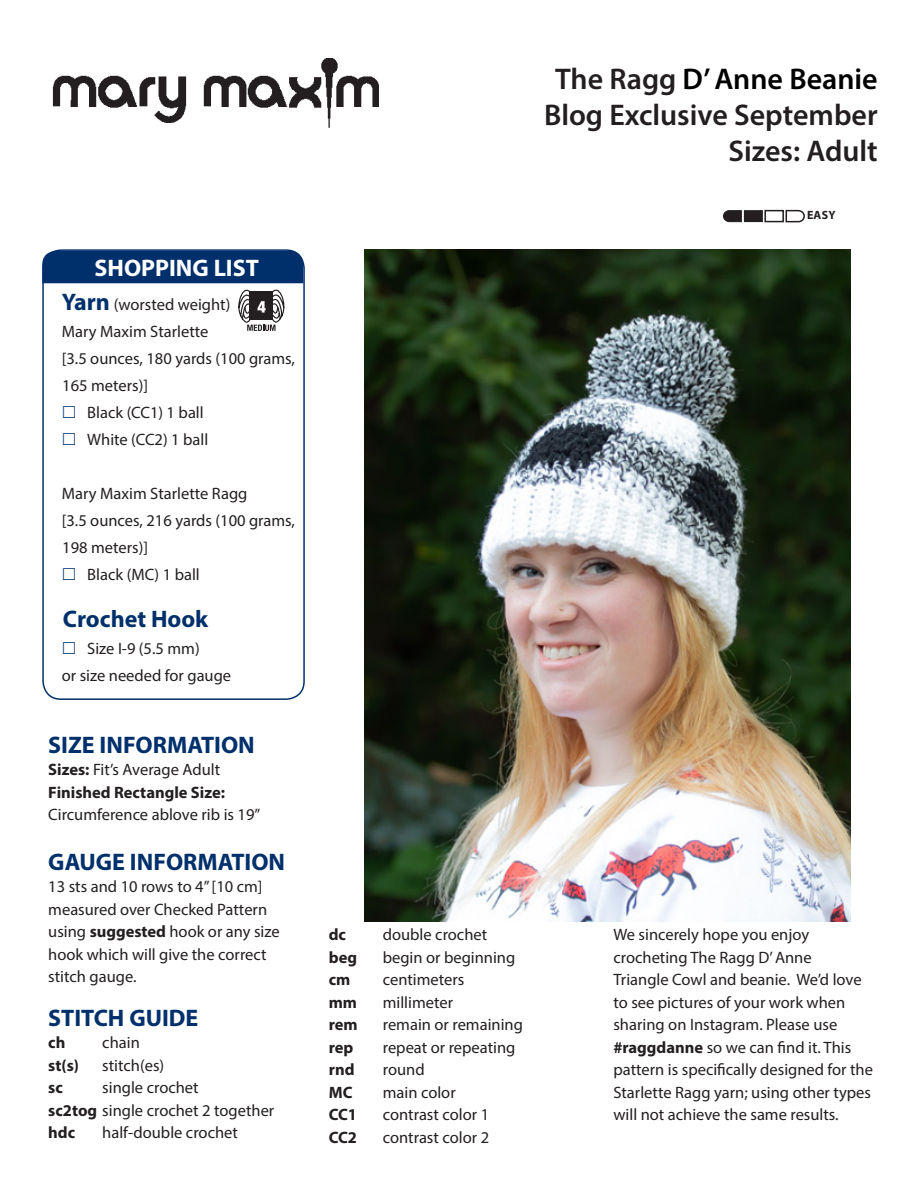
<style>
.page{position:relative;width:918px;height:1188px;background:#fff}
.page>*{position:absolute;margin:0;border:0;box-sizing:border-box;transform-origin:0 0}
.Normal_Optima{font:600 30px/36px "Myriad Pro";color:#231f20;text-align:center}
.stitch_guide{font:700 24px "Myriad Pro";color:#00306c}
.shopping_list{font:700 24px "Myriad Pro";color:#fff}
.Body{font:16.5px/22.5px "Myriad Pro";color:#231f20}
.Body-2{font:700 16.5px "Myriad Pro";color:#231f20}
.t1{font:700 12px "Myriad Pro";color:#231f20}
.s1{font-weight:700;font-size:24px;color:#00306c}
.s2{font-weight:700}
.s3{color:#000}
</style>
<div class="page">
<div style="left:42px;top:251px;width:260px;height:32px;background:#00306c"></div>
<img style="left:52px;top:58px;width:326px;height:70px">
<img style="left:365px;top:249px;width:486px;height:673px">
<svg style="left:723px;top:210px;width:19px;height:12px"></svg>
<div style="left:744px;top:211px;width:18px;height:11px;background:#231f20"></div>
<div style="left:744px;top:210px;width:19px;height:12px;border:1px solid #231f20"></div>
<div style="left:764px;top:210px;width:20px;height:12px;border:2px solid #231f20"></div>
<svg style="left:785px;top:209px;width:20px;height:14px"></svg>
<div style="left:42px;top:249px;width:263px;height:451px;border:2px solid #00306c;border-radius:18px"></div>
<svg style="left:238px;top:290px;width:46px;height:41px"></svg>
<p class="shopping_list" style="left:95px;top:253px;width:166px">SHOPPING LIST</p>
<p class="Body" style="left:62px;top:293px;width:170px"><span class="s1">Yarn</span> (worsted weight)</p>
<p class="Body" style="left:62px;top:320px;width:148px">Mary Maxim Starlette</p>
<p class="Body" style="left:62px;top:345px;width:235px;line-height:27px">[3.5 ounces, 180 yards (100 grams,<br>165 meters)]</p>
<p class="Body" style="left:87px;top:401px;width:118px">Black (CC1) 1 ball</p>
<p class="Body" style="left:87px;top:428px;width:123px">White (CC2) 1 ball</p>
<p class="Body" style="left:62px;top:482px;width:187px">Mary Maxim Starlette Ragg</p>
<p class="Body" style="left:62px;top:507px;width:235px;line-height:27px">[3.5 ounces, 216 yards (100 grams,<br>198 meters)]</p>
<p class="Body" style="left:87px;top:563px;width:114px">Black (MC) 1 ball</p>
<p class="stitch_guide" style="left:63px;top:603px;width:147px">Crochet Hook</p>
<p class="Body" style="left:87px;top:637px;width:114px">Size I-9 (5.5 mm)</p>
<p class="Body" style="left:62px;top:664px;width:171px">or size needed for gauge</p>
<p class="stitch_guide" style="left:48px;top:729px;width:208px">SIZE INFORMATION</p>
<p class="Body" style="left:48px;top:758px;width:173px"><span class="s2">Sizes:</span> Fit’s Average Adult</p>
<p class="Body" style="left:48px;top:781px;width:214px"><span class="s2">Finished Rectangle Size:<br></span>Circumference ablove rib is 19”</p>
<p class="stitch_guide" style="left:48px;top:846px;width:238px">GAUGE INFORMATION</p>
<p class="Body" style="left:48px;top:875px;width:216px">13 sts and 10 rows to 4” [10 cm]</p>
<p class="Body" style="left:48px;top:898px;width:233px">measured over Checked Pattern using <span class="s2">suggested</span> hook or any size</p>
<p class="Body" style="left:48px;top:943px;width:220px">hook which will give the correct stitch gauge.</p>
<p class="stitch_guide" style="left:48px;top:1002px;width:152px">STITCH GUIDE</p>
<p class="Body-2" style="left:48px;top:1032px;width:19px">ch</p>
<p class="Body" style="left:102px;top:1031px;width:39px">chain</p>
<p class="Body-2" style="left:48px;top:1054px;width:32px">st(s)</p>
<p class="Body" style="left:102px;top:1054px;width:63px">stitch(es)</p>
<p class="Body-2" style="left:48px;top:1077px;width:16px">sc</p>
<p class="Body" style="left:102px;top:1076px;width:98px">single crochet</p>
<p class="Body" style="left:48px;top:1099px;width:228px"><span class="s2">sc2tog</span> single crochet 2 together</p>
<p class="Body-2" style="left:48px;top:1122px;width:28px">hdc</p>
<p class="Body" style="left:102px;top:1121px;width:137px">half-double crochet</p>
<p class="Normal_Optima" style="left:544px;top:60px;width:335px">The Ragg <span class="s3">D’ Anne Beanie<br></span>Blog Exclusive September</p>
<p class="Normal_Optima" style="left:729px;top:132px;width:151px">Sizes: Adult</p>
<p class="t1" style="left:807px;top:207px;width:30px">EASY</p>
<p class="Body-2" style="left:329px;top:924px;width:19px">dc</p>
<p class="Body" style="left:383px;top:923px;width:106px">double crochet</p>
<p class="Body-2" style="left:329px;top:946px;width:30px">beg</p>
<p class="Body" style="left:383px;top:946px;width:134px">begin or beginning</p>
<p class="Body-2" style="left:329px;top:969px;width:23px">cm</p>
<p class="Body" style="left:383px;top:968px;width:83px">centimeters</p>
<p class="Body-2" style="left:329px;top:991px;width:30px">mm</p>
<p class="Body" style="left:383px;top:991px;width:72px">millimeter</p>
<p class="Body-2" style="left:329px;top:1014px;width:31px">rem</p>
<p class="Body" style="left:383px;top:1013px;width:142px">remain or remaining</p>
<p class="Body-2" style="left:329px;top:1036px;width:26px">rep</p>
<p class="Body" style="left:383px;top:1036px;width:134px">repeat or repeating</p>
<p class="Body-2" style="left:329px;top:1059px;width:27px">rnd</p>
<p class="Body" style="left:383px;top:1058px;width:43px">round</p>
<p class="Body-2" style="left:329px;top:1081px;width:25px">MC</p>
<p class="Body" style="left:383px;top:1081px;width:74px">main color</p>
<p class="Body-2" style="left:329px;top:1104px;width:30px">CC1</p>
<p class="Body" style="left:383px;top:1103px;width:108px">contrast color 1</p>
<p class="Body-2" style="left:329px;top:1126px;width:30px">CC2</p>
<p class="Body" style="left:383px;top:1126px;width:108px">contrast color 2</p>
<p class="Body" style="left:613px;top:923px;width:261px">We sincerely hope you enjoy crocheting The Ragg D’ Anne<br>Triangle Cowl and beanie. We’d love to see pictures of your work when sharing on Instagram. Please use <span class="s2">#raggdanne</span> so we can find it. This pattern is specifically designed for the Starlette Ragg yarn; using other types will not achieve the same results.</p>
</div>
